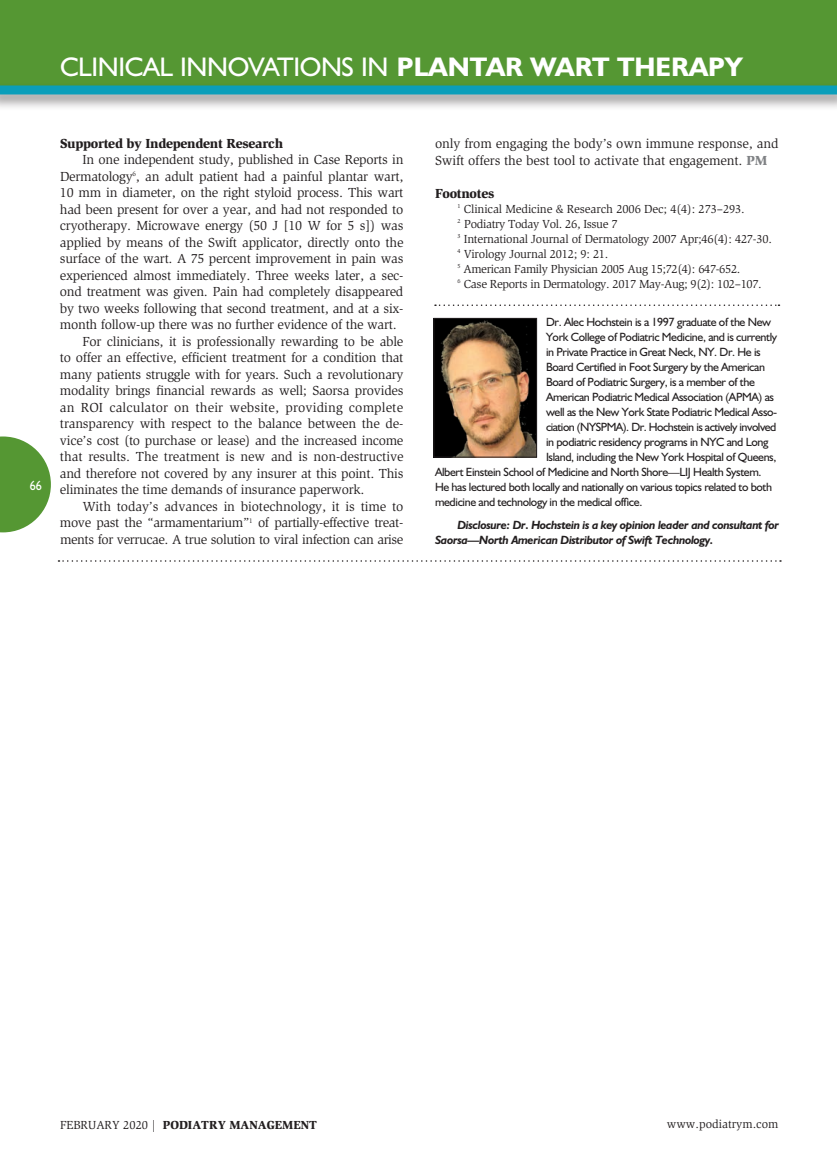
<style>
.page{position:relative;width:837px;height:1161px;background:#fff}
.page>*{position:absolute;margin:0;border:0;box-sizing:border-box;transform-origin:0 0}
.t1{font:27px "Humanist 521 BT";letter-spacing:-.015em;color:#fff}
.t2{font:13.5px/16.5px "Slimbach";letter-spacing:-.02em;color:#231f20}
.t3{font:13.5px "Slimbach";letter-spacing:.01em;color:#231f20}
.t4{font:900 13.5px "Slimbach";letter-spacing:-.02em;color:#231f20}
.t5{font:13.5px "Humanist 521 BT";color:#fff;scale:.9 1}
.t6{font:12px "Humanist 521 BT";letter-spacing:-.03em;color:#231f20}
.t7{font:12px/15px "Slimbach";letter-spacing:-.02em;color:#231f20}
.t8{font:italic 700 12px/15px "Humanist 521 BT";letter-spacing:-.03em;color:#231f20}
.t9{font:900 12px "Slimbach";color:#231f20}
.t10{font:12px "Slimbach";color:#231f20}
.s1{font-weight:700}
.s2{font-weight:900;color:#808285}
.s3{font-weight:400}
</style>
<div class="page">
<svg style="left:0;top:436px;width:51px;height:96px"></svg>
<div style="left:0;top:0;width:837px;height:88px;background:#559733"></div>
<div style="left:0;top:82px;width:837px;height:29px;background:#231f20;opacity:.5"></div>
<div style="left:0;top:86px;width:837px;height:8px;background:#0a9eba"></div>
<svg style="left:58px;top:560px;width:723px;height:2px"></svg>
<svg style="left:435px;top:304px;width:344px;height:2px"></svg>
<img style="left:436px;top:320px;width:99px;height:136px">
<div style="left:434px;top:318px;width:103px;height:140px;border:1px solid #231f20"></div>
<h1 class="t1" style="left:60px;top:50px;width:685px">Clinical Innovations in <span class="s1">PLANTAR wART THERAPY</span></h1>
<p class="t5" style="left:30px;top:477px;width:15px">66</p>
<p class="t4" style="left:60px;top:135px;width:225px">Supported by Independent Research</p>
<p class="t2" style="left:83px;top:152px;width:323px">In one independent study, published in Case Reports in</p>
<p class="t2" style="left:60px;top:168px;width:345px">Dermatology<sup>6</sup>, an adult patient had a painful plantar wart,</p>
<p class="t2" style="left:60px;top:185px;width:345px">10 mm in diameter, on the right styloid process. This wart</p>
<p class="t2" style="left:60px;top:201px;width:345px">had been present for over a year, and had not responded to</p>
<p class="t2" style="left:60px;top:218px;width:345px">cryotherapy. Microwave energy (50 J [10 W for 5 s]) was</p>
<p class="t2" style="left:60px;top:234px;width:345px">applied by means of the Swift applicator, directly onto the</p>
<p class="t2" style="left:60px;top:251px;width:345px">surface of the wart. A 75 percent improvement in pain was</p>
<p class="t2" style="left:60px;top:267px;width:345px">experienced almost immediately. Three weeks later, a sec-</p>
<p class="t2" style="left:60px;top:284px;width:345px">ond treatment was given. Pain had completely disappeared</p>
<p class="t2" style="left:60px;top:300px;width:345px">by two weeks following that second treatment, and at a six-</p>
<p class="t2" style="left:60px;top:317px;width:338px">month follow-up there was no further evidence of the wart.</p>
<p class="t2" style="left:82px;top:333px;width:322px">For clinicians, it is professionally rewarding to be able</p>
<p class="t2" style="left:60px;top:350px;width:345px">to offer an effective, efficient treatment for a condition that</p>
<p class="t2" style="left:60px;top:366px;width:345px">many patients struggle with for years. Such a revolutionary</p>
<p class="t2" style="left:60px;top:383px;width:345px">modality brings financial rewards as well; Saorsa provides</p>
<p class="t3" style="left:60px;top:400px;width:345px">an ROI calculator on their website, providing complete</p>
<p class="t2" style="left:60px;top:416px;width:345px">transparency with respect to the balance between the de-</p>
<p class="t2" style="left:60px;top:432px;width:345px">vice’s cost (to purchase or lease) and the increased income</p>
<p class="t2" style="left:60px;top:449px;width:345px">that results. The treatment is new and is non-destructive</p>
<p class="t2" style="left:60px;top:465px;width:345px">and therefore not covered by any insurer at this point. This</p>
<p class="t2" style="left:60px;top:482px;width:306px">eliminates the time demands of insurance paperwork.</p>
<p class="t2" style="left:82px;top:498px;width:322px">With today’s advances in biotechnology, it is time to</p>
<p class="t2" style="left:60px;top:515px;width:345px">move past the “armamentarium”<sup>1</sup> of partially-effective treat-</p>
<p class="t2" style="left:60px;top:531px;width:345px">ments for verrucae. A true solution to viral infection can arise</p>
<p class="t2" style="left:435px;top:135px;width:345px">only from engaging the body’s own immune response, and<br>Swift offers the best tool to activate that engagement. <span class="s2">PM</span></p>
<p class="t4" style="left:435px;top:185px;width:61px">Footnotes</p>
<p class="t7" style="left:458px;top:201px;width:316px"><sup>1</sup> Clinical Medicine &amp; Research 2006 Dec; 4(4): 273–293.<br><sup>2</sup> Podiatry Today Vol. 26, Issue 7<br><sup>3</sup> International Journal of Dermatology 2007 Apr;46(4): 427-30.<br><sup>4</sup> Virology Journal 2012; 9: 21.<br><sup>5</sup> American Family Physician 2005 Aug 15;72(4): 647-652.<br><sup>6</sup> Case Reports in Dermatology. 2017 May-Aug; 9(2): 102–107.</p>
<p class="t6" style="left:546px;top:315px;width:227px">Dr. Alec Hochstein is a 1997 graduate of the New</p>
<p class="t6" style="left:546px;top:330px;width:233px">York College of Podiatric Medicine, and is currently</p>
<p class="t6" style="left:546px;top:345px;width:216px">in Private Practice in Great Neck, NY. Dr. He is</p>
<p class="t6" style="left:546px;top:360px;width:221px">Board Certified in Foot Surgery by the American</p>
<p class="t6" style="left:546px;top:375px;width:211px">Board of Podiatric Surgery, is a member of the</p>
<p class="t6" style="left:546px;top:390px;width:230px">American Podiatric Medical Association (APMA) as</p>
<p class="t6" style="left:546px;top:405px;width:233px">well as the New York State Podiatric Medical Asso-</p>
<p class="t6" style="left:546px;top:420px;width:232px">ciation (NYSPMA). Dr. Hochstein is actively involved</p>
<p class="t6" style="left:546px;top:435px;width:224px">in podiatric residency programs in NYC and Long</p>
<p class="t6" style="left:546px;top:450px;width:232px">Island, including the New York Hospital of Queens,</p>
<p class="t6" style="left:435px;top:465px;width:328px">Albert Einstein School of Medicine and North Shore—LIJ Health System.</p>
<p class="t6" style="left:435px;top:480px;width:339px">He has lectured both locally and nationally on various topics related to both</p>
<p class="t6" style="left:435px;top:495px;width:209px">medicine and technology in the medical office.</p>
<p class="t8" style="left:435px;top:517px;width:346px;text-indent:22px">Disclosure: Dr. Hochstein is a key opinion leader and consultant for<br>Saorsa—North American Distributor of Swift Technology.</p>
<p class="t9" style="left:60px;top:1117px;width:258px"><span class="s3">FEBRUARY 2020 |</span> PODIATRY MANAGEMENT</p>
<p class="t10" style="left:667px;top:1117px;width:113px">www.podiatrym.com</p>
</div>
